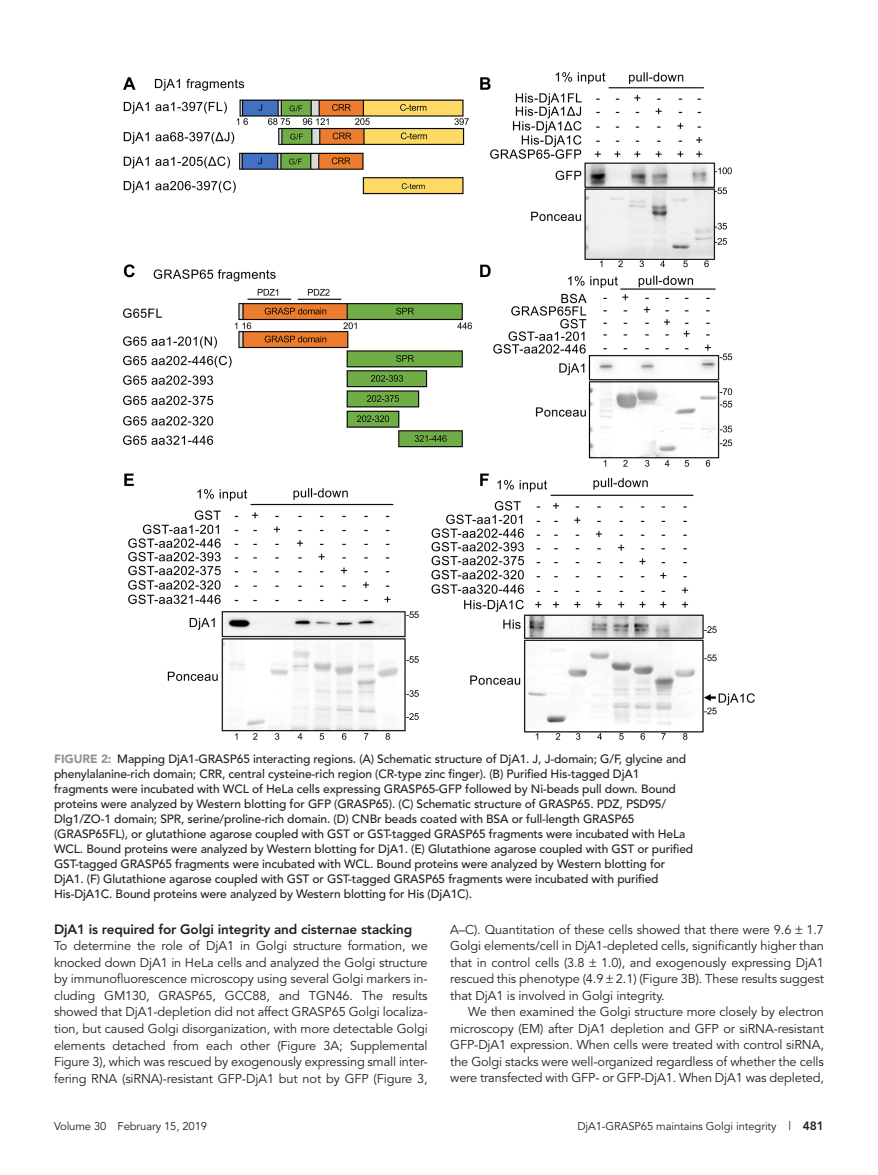
<style>
.page{position:relative;width:878px;height:1175px;background:#fff}
.page>*{position:absolute;margin:0;border:0;box-sizing:border-box;transform-origin:0 0}
.t1{font:800 13.5px "Avenir";letter-spacing:-.01em;color:#231f20}
.ParaFL{font:12.75px/16.5px "Avenir";letter-spacing:-.01em;color:#231f20;text-align:justify}
.Para{font:12.75px/16.5px "Avenir";letter-spacing:-.01em;color:#231f20;text-align:justify}
.FigCaption_35_5p{font:500 12px/15px "Avenir";letter-spacing:-.01em;color:#231f20}
.t2{font:11.25px "Avenir";letter-spacing:-.01em;color:#231f20}
.s1{font-weight:900;color:#939598}
.s2{font-size:12px}
.s3{font-weight:800;font-size:12px}
</style>
<div class="page">
<img style="left:124px;top:72px;width:630px;height:667px">
<p class="FigCaption_35_5p" style="left:54px;top:751px;width:640px"><span class="s1">FIGURE 2:</span> Mapping DjA1-GRASP65 interacting regions. (A) Schematic structure of DjA1. J, J-domain; G/F, glycine and phenylalanine-rich domain; CRR, central cysteine-rich region (CR-type zinc finger). (B) Purified His-tagged DjA1 fragments were incubated with WCL of HeLa cells expressing GRASP65-GFP followed by Ni-beads pull down. Bound proteins were analyzed by Western blotting for GFP (GRASP65). (C) Schematic structure of GRASP65. PDZ, PSD95/ Dlg1/ZO-1 domain; SPR, serine/proline-rich domain. (D) CNBr beads coated with BSA or full-length GRASP65 (GRASP65FL), or glutathione agarose coupled with GST or GST-tagged GRASP65 fragments were incubated with HeLa WCL. Bound proteins were analyzed by Western blotting for DjA1. (E) Glutathione agarose coupled with GST or purified GST-tagged GRASP65 fragments were incubated with WCL. Bound proteins were analyzed by Western blotting for DjA1. (F) Glutathione agarose coupled with GST or GST-tagged GRASP65 fragments were incubated with purified His-DjA1C. Bound proteins were analyzed by Western blotting for His (DjA1C).</p>
<h2 class="t1" style="left:54px;top:921px;width:359px">DjA1 is required for Golgi integrity and cisternae stacking</h2>
<p class="ParaFL" style="left:54px;top:938px;width:375px">To determine the role of DjA1 in Golgi structure formation, we knocked down DjA1 in HeLa cells and analyzed the Golgi structure by immunofluorescence microscopy using several Golgi markers in&shy;cluding GM130, GRASP65, GCC88, and TGN46. The results showed that DjA1-depletion did not affect GRASP65 Golgi localiza&shy;tion, but caused Golgi disorganization, with more detectable Golgi elements detached from each other (Figure 3A; Supplemental Figure 3), which was rescued by exogenously expressing small inter&shy;fering RNA (siRNA)-resistant GFP-DjA1 but not by GFP (Figure 3,</p>
<p class="ParaFL" style="left:450px;top:921px;width:375px">A–C). Quantitation of these cells showed that there were 9.6 1.7<br>Golgi elements/cell in DjA1-depleted cells, significantly higher than that in control cells (3.8</p>
<p class="ParaFL" style="left:450px;top:954px;width:375px;text-indent:151px">1.0), and exogenously expressing DjA1 rescued this phenotype (4.9 2.1) (Figure 3B). These results suggest that DjA1 is involved in Golgi integrity.</p>
<p class="Para" style="left:450px;top:1003px;width:375px;text-indent:18px">We then examined the Golgi structure more closely by electron microscopy (EM) after DjA1 depletion and GFP or siRNA-resistant GFP-DjA1 expression. When cells were treated with control siRNA, the Golgi stacks were well-organized regardless of whether the cells were transfected with GFP- or GFP-DjA1. When DjA1 was depleted,</p>
<p class="t2" style="left:54px;top:1119px;width:154px">Volume 30 February 15, 2019</p>
<p class="t2" style="left:577px;top:1119px;width:248px">DjA1-GRASP65 maintains Golgi integrity <span class="s2">|</span> <span class="s3">481</span></p>
</div>
